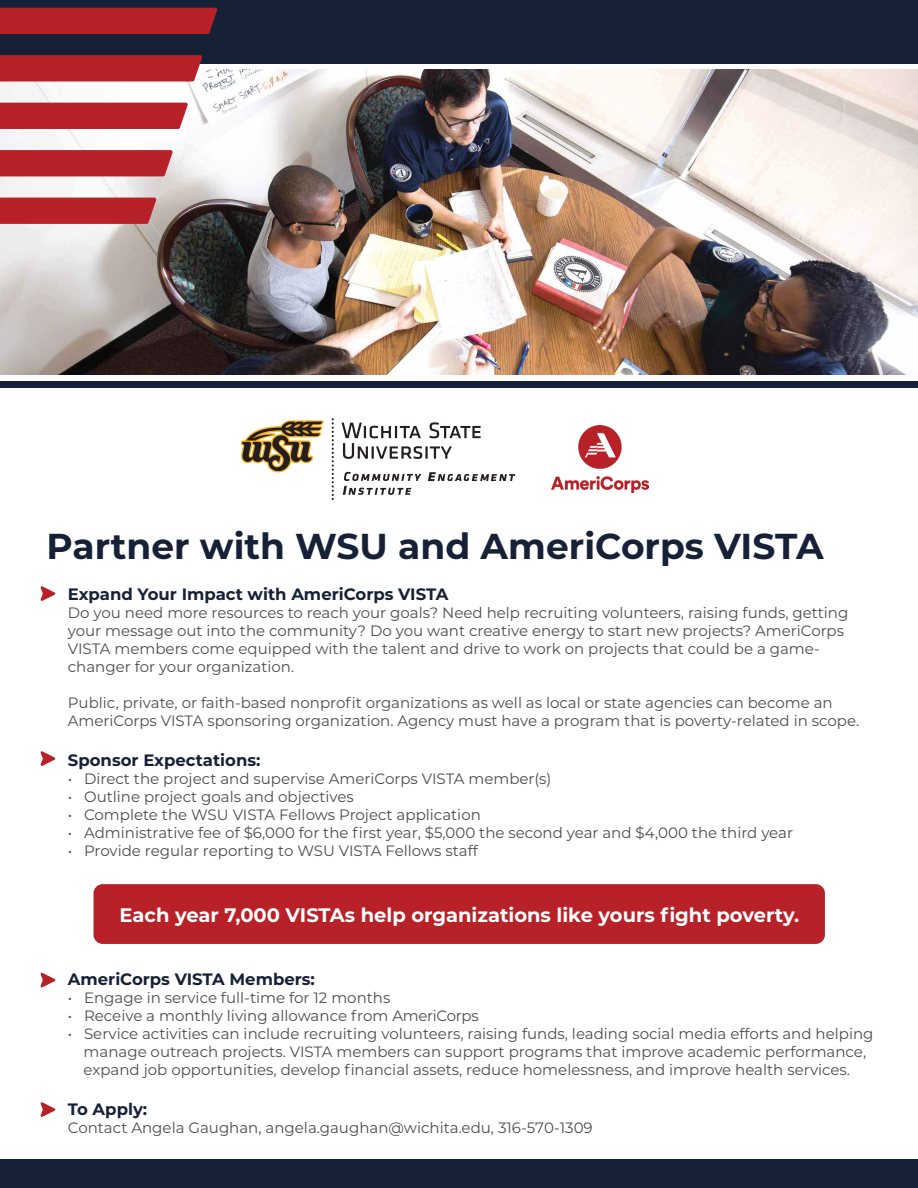
<style>
.page{position:relative;width:918px;height:1188px;background:#fff}
.page>*{position:absolute;margin:0;border:0;box-sizing:border-box;transform-origin:0 0}
.t1{font:700 36px "Montserrat";color:#162137}
.t2{font:700 19.5px "Montserrat";color:#fff}
.t3{font:700 16.5px "Montserrat";color:#162137}
.t4{font:15px/18px "Montserrat";color:#4d4d4f}
</style>
<div class="page">
<div style="left:0;top:0;width:918px;height:63px;background:#162137"></div>
<img style="left:0;top:70px;width:918px;height:304px">
<div style="left:0;top:1159px;width:918px;height:29px;background:#162137"></div>
<div style="left:94px;top:884px;width:731px;height:60px;background:#b82128;border-radius:9px"></div>
<div style="left:0;top:198px;width:157px;height:26px;background:#b82128"></div>
<div style="left:0;top:150px;width:173px;height:26px;background:#b82128"></div>
<div style="left:0;top:103px;width:188px;height:26px;background:#b82128"></div>
<svg style="left:0;top:55px;width:202px;height:27px"></svg>
<div style="left:0;top:8px;width:218px;height:26px;background:#b82128"></div>
<svg style="left:40px;top:586px;width:15px;height:15px"></svg>
<svg style="left:40px;top:751px;width:15px;height:15px"></svg>
<svg style="left:40px;top:972px;width:15px;height:16px"></svg>
<svg style="left:40px;top:1102px;width:15px;height:15px"></svg>
<img style="left:551px;top:426px;width:97px;height:67px">
<div style="left:0;top:381px;width:918px;height:7px;background:#162137"></div>
<svg style="left:240px;top:420px;width:84px;height:53px"></svg>
<svg style="left:342px;top:422px;width:139px;height:37px"></svg>
<svg style="left:332px;top:418px;width:2px;height:82px"></svg>
<svg style="left:428px;top:472px;width:87px;height:9px"></svg>
<svg style="left:343px;top:472px;width:78px;height:23px"></svg>
<h1 class="t1" style="left:47px;top:521px;width:779px">Partner with WSU and AmeriCorps VISTA</h1>
<p class="t3" style="left:68px;top:582px;width:382px">Expand Your Impact with AmeriCorps VISTA</p>
<p class="t4" style="left:68px;top:603px;width:782px">Do you need more resources to reach your goals? Need help recruiting volunteers, raising funds, getting your message out into the community? Do you want creative energy to start new projects? AmeriCorps VISTA members come equipped with the talent and drive to work on projects that could be a game&shy;changer for your organization.</p>
<p class="t4" style="left:68px;top:693px;width:793px">Public, private, or faith-based nonprofit organizations as well as local or state agencies can become an<br>AmeriCorps VISTA sponsoring organization. Agency must have a program that is poverty-related in scope.</p>
<p class="t3" style="left:68px;top:748px;width:194px">Sponsor Expectations:</p>
<p class="t4" style="left:68px;top:769px;width:485px">• Direct the project and supervise AmeriCorps VISTA member(s)</p>
<p class="t4" style="left:68px;top:787px;width:287px">• Outline project goals and objectives</p>
<p class="t4" style="left:68px;top:805px;width:415px">• Complete the WSU VISTA Fellows Project application</p>
<p class="t4" style="left:68px;top:823px;width:727px">• Administrative fee of $6,000 for the first year, $5,000 the second year and $4,000 the third year</p>
<p class="t4" style="left:68px;top:841px;width:411px">• Provide regular reporting to WSU VISTA Fellows staff</p>
<h2 class="t2" style="left:119px;top:901px;width:681px">Each year 7,000 VISTAs help organizations like yours fight poverty.</h2>
<p class="t3" style="left:68px;top:968px;width:249px">AmeriCorps VISTA Members:</p>
<p class="t4" style="left:68px;top:988px;width:324px">• Engage in service full-time for 12 months</p>
<p class="t4" style="left:68px;top:1006px;width:412px">• Receive a monthly living allowance from AmeriCorps</p>
<p class="t4" style="left:68px;top:1024px;width:807px;text-align:center">• Service activities can include recruiting volunteers, raising funds, leading social media efforts and helping manage outreach projects. VISTA members can support programs that improve academic performance, expand job opportunities, develop financial assets, reduce homelessness, and improve health services.</p>
<p class="t3" style="left:68px;top:1097px;width:81px">To Apply:</p>
<p class="t4" style="left:68px;top:1118px;width:526px">Contact Angela Gaughan, angela.gaughan@wichita.edu, 316-570-1309</p>
</div>
